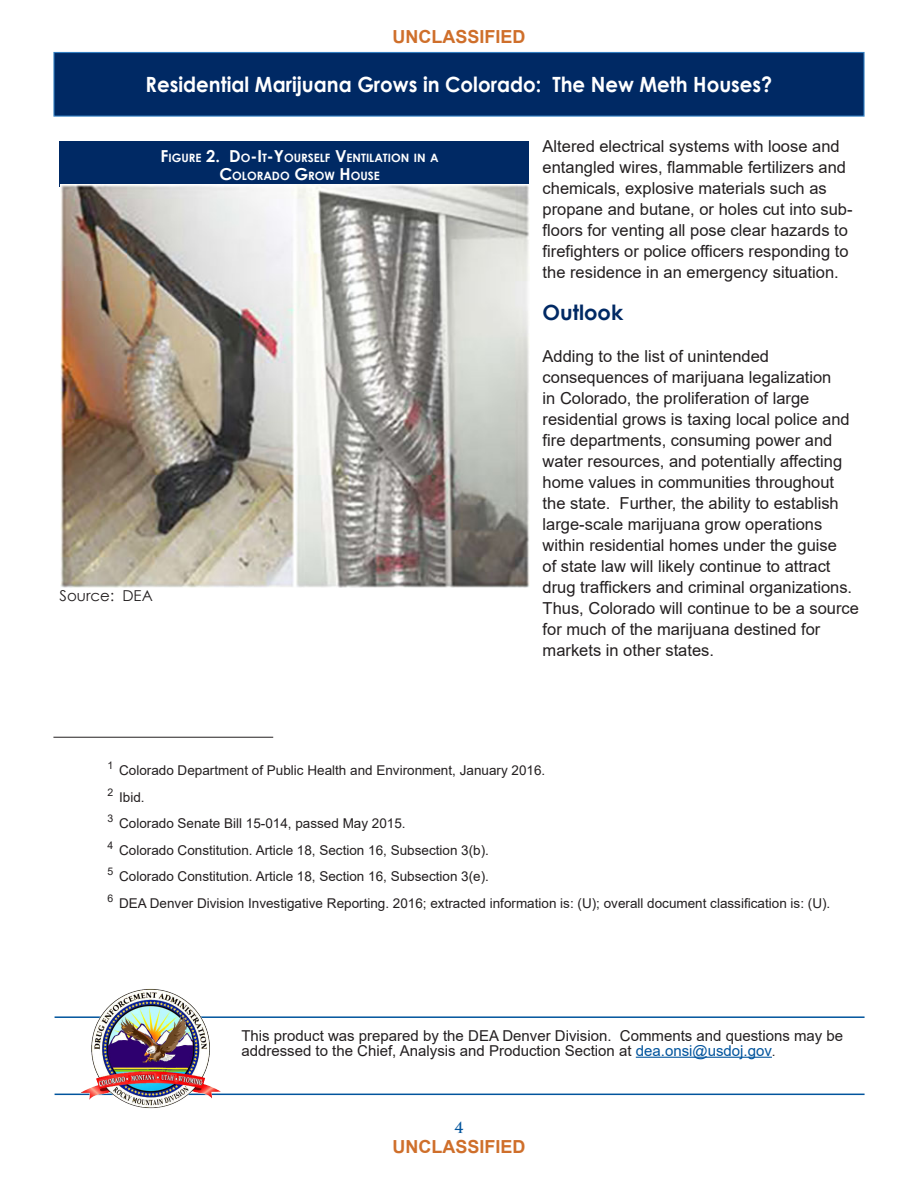
<style>
.page{position:relative;width:918px;height:1188px;background:#fff}
.page>*{position:absolute;margin:0;border:0;box-sizing:border-box;transform-origin:0 0}
.t1{font:700 21px "Century Gothic";color:#fff;scale:.94 1}
.t2{font:700 21px "Century Gothic";color:#002964}
.t3{font:700 18px "Arial";color:#cf6f2b}
.t4{font:16.5px/21px "Arial";color:#231f20}
.t5{font:15px/15px "Arial";color:#231f20}
.t6{font:15px "Century Gothic";color:#231f20}
.t7{font:700 15px "Trajan Pro";color:#01549d}
.t8{font:13.5px "Arial";color:#231f20}
.t9{font:700 11.55px/18px "Century Gothic";color:#fff;text-align:center}
.s1{font-size:16.5px}
.s2{color:#01549d}
.s3{font-size:13.5px}
</style>
<div class="page">
<div style="left:54px;top:52px;width:810px;height:64px;background:#002964"></div>
<div style="left:53px;top:52px;width:812px;height:65px;border:1px solid #327ec1"></div>
<div style="left:59px;top:142px;width:470px;height:45px;background:#002964"></div>
<img style="left:60px;top:185px;width:469px;height:403px">
<hr style="left:53px;top:737px;width:220px;height:1px;background:#231f20">
<hr style="left:636px;top:1057px;width:136px;height:1px;background:#01549d">
<hr style="left:55px;top:1016px;width:810px;height:2px;background:#01549d">
<hr style="left:55px;top:1094px;width:810px;height:1px;background:#01549d">
<img style="left:79px;top:989px;width:148px;height:120px">
<p class="t3" style="left:392px;top:24px;width:135px">UNCLASSIFIED</p>
<p class="t1" style="left:146px;top:69px;width:668px">Residential Marijuana Grows in Colorado: The New Meth Houses?</p>
<p class="t9" style="left:161px;top:148px;width:280px"><span class="s1">F</span>IGURE <span class="s1">2. D</span>O<span class="s1">-I</span>T<span class="s1">-Y</span>OURSELF <span class="s1">V</span>ENTILATION IN A<br><span class="s1">C</span>OLORADO <span class="s1">G</span>ROW <span class="s1">H</span>OUSE</p>
<p class="t6" style="left:60px;top:586px;width:95px">Source: DEA</p>
<p class="t4" style="left:543px;top:136px;width:312px">Altered electrical systems with loose and entangled wires, flammable fertilizers and chemicals, explosive materials such as propane and butane, or holes cut into sub&shy;floors for venting all pose clear hazards to firefighters or police officers responding to the residence in an emergency situation.</p>
<h2 class="t2" style="left:543px;top:297px;width:82px">Outlook</h2>
<p class="t4" style="left:543px;top:346px;width:318px">Adding to the list of unintended consequences of marijuana legalization<br>in Colorado, the proliferation of large residential grows is taxing local police and fire departments, consuming power and water resources, and potentially affecting home values in communities throughout the state. Further, the ability to establish large-scale marijuana grow operations within residential homes under the guise<br>of state law will likely continue to attract drug traffickers and criminal organizations.<br>Thus, Colorado will continue to be a source for much of the marijuana destined for markets in other states.</p>
<p class="t8" style="left:107px;top:761px;width:439px"><sup>1</sup> Colorado Department of Public Health and Environment, January 2016.</p>
<p class="t8" style="left:107px;top:788px;width:39px"><sup>2</sup> Ibid.</p>
<p class="t8" style="left:107px;top:814px;width:300px"><sup>3</sup> Colorado Senate Bill 15-014, passed May 2015.</p>
<p class="t8" style="left:107px;top:841px;width:383px"><sup>4</sup> Colorado Constitution. Article 18, Section 16, Subsection 3(b).</p>
<p class="t8" style="left:107px;top:867px;width:383px"><sup>5</sup> Colorado Constitution. Article 18, Section 16, Subsection 3(e).</p>
<p class="t8" style="left:107px;top:894px;width:724px"><sup>6</sup> DEA Denver Division Investigative Reporting. 2016; extracted information is: (U); overall document classification is: (U).</p>
<p class="t5" style="left:241px;top:1028px;width:603px">This product was prepared by the DEA Denver Division. Comments and questions may be addressed to the Chief, Analysis and Production Section at <span class="s2">dea.onsi@usdoj.gov</span><span class="s3">.</span></p>
<p class="t7" style="left:455px;top:1118px;width:10px">4</p>
<p class="t3" style="left:392px;top:1134px;width:135px">UNCLASSIFIED</p>
</div>
